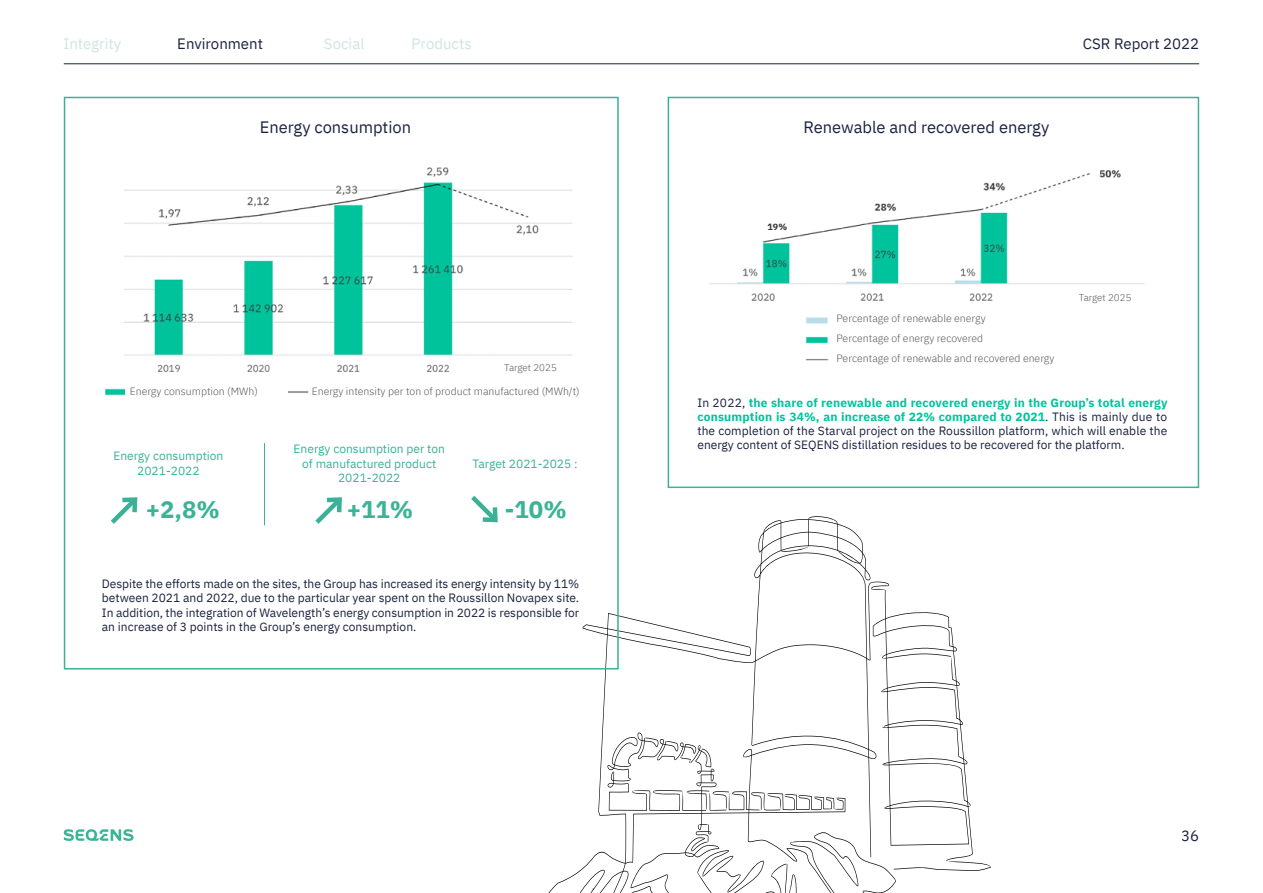
<style>
.page{position:relative;width:1263px;height:893px;background:#fff}
.page>*{position:absolute;margin:0;border:0;box-sizing:border-box;transform-origin:0 0}
.t1{font:700 24px "IBM Plex Sans";color:#3ab396}
.t2{font:16.5px "IBM Plex Sans";color:#1b2240}
.t3{font:15px "IBM Plex Sans";color:#1b2240}
.t4{font:15px "IBM Plex Sans";color:#cfe6e0}
.t5{font:15px "IBM Plex Sans";color:#1a2240}
.t6{font:12px/14.2px "IBM Plex Sans";color:#1b2240;text-align:justify}
.t7{font:12px/14.2px "IBM Plex Sans";color:#3ab396;text-align:center}
.t8{font:300 10.5px/20.1px "IBM Plex Sans";color:#575757}
.t9{font:300 9.75px "IBM Plex Sans";color:#575757}
.t10{font:700 9px "IBM Plex Sans";color:#343436}
.s1{font-weight:700;color:#00c39c}
</style>
<div class="page">
<hr style="left:64px;top:63px;width:1135px;height:1px;background:#1b2240">
<svg style="left:64px;top:829px;width:70px;height:12px"></svg>
<svg style="left:110px;top:497px;width:28px;height:27px"></svg>
<svg style="left:315px;top:497px;width:27px;height:27px"></svg>
<svg style="left:471px;top:495px;width:27px;height:28px"></svg>
<img style="left:105px;top:167px;width:468px;height:229px">
<div style="left:311px;top:384px;width:266px;height:15px;background:#fff"></div>
<div style="left:496px;top:359px;width:69px;height:15px;background:#fff"></div>
<div style="left:126px;top:384px;width:162px;height:15px;background:#fff"></div>
<svg style="left:546px;top:516px;width:425px;height:377px"></svg>
<svg style="left:692px;top:830px;width:299px;height:63px"></svg>
<svg style="left:767px;top:793px;width:77px;height:17px"></svg>
<img style="left:709px;top:170px;width:435px;height:191px">
<div style="left:668px;top:97px;width:531px;height:391px;border:2px solid #3bb296"></div>
<div style="left:64px;top:97px;width:555px;height:572px;border:2px solid #3bb296"></div>
<hr style="left:264px;top:443px;width:1px;height:82px;background:#3ab396">
<div style="left:751px;top:189px;width:53px;height:29px;background:#fff"></div>
<div style="left:828px;top:310px;width:266px;height:16px;background:#fff"></div>
<div style="left:828px;top:331px;width:266px;height:15px;background:#fff"></div>
<div style="left:828px;top:351px;width:266px;height:15px;background:#fff"></div>
<div style="left:1054px;top:289px;width:101px;height:16px;background:#fff"></div>
<p class="t4" style="left:63px;top:32px;width:59px">Integrity</p>
<p class="t3" style="left:177px;top:32px;width:87px">Environment</p>
<p class="t4" style="left:324px;top:32px;width:42px">Social</p>
<p class="t4" style="left:412px;top:32px;width:62px">Products</p>
<h2 class="t2" style="left:260px;top:115px;width:153px">Energy consumption</h2>
<p class="t9" style="left:504px;top:360px;width:54px">Target 2025</p>
<p class="t8" style="left:130px;top:381px;width:130px">Energy consumption (MWh)</p>
<p class="t8" style="left:312px;top:381px;width:269px">Energy intensity per ton of product manufactured (MWh/t)</p>
<p class="t7" style="left:113px;top:448px;width:112px">Energy consumption<br>2021-2022</p>
<p class="t7" style="left:294px;top:441px;width:153px">Energy consumption per ton of manufactured product<br>2021-2022</p>
<p class="t7" style="left:472px;top:455px;width:107px">Target 2021-2025 :</p>
<h1 class="t1" style="left:146px;top:491px;width:76px">+2,8%</h1>
<h1 class="t1" style="left:347px;top:491px;width:68px">+11%</h1>
<h1 class="t1" style="left:505px;top:491px;width:63px">-10%</h1>
<p class="t6" style="left:102px;top:576px;width:479px">Despite the efforts made on the sites, the Group has increased its energy intensity by 11% between 2021 and 2022, due to the particular year spent on the Roussillon Novapex site.<br>In addition, the integration of Wavelength’s energy consumption in 2022 is responsible for an increase of 3 points in the Group’s energy consumption.</p>
<h2 class="t2" style="left:803px;top:115px;width:247px">Renewable and recovered energy</h2>
<p class="t3" style="left:1083px;top:32px;width:118px">CSR Report 2022</p>
<p class="t10" style="left:767px;top:219px;width:21px">19%</p>
<p class="t8" style="left:836px;top:307px;width:219px">Percentage of renewable energy<br>Percentage of energy recovered<br>Percentage of renewable and recovered energy</p>
<p class="t9" style="left:1079px;top:290px;width:54px">Target 2025</p>
<p class="t6" style="left:697px;top:394px;width:471px">In 2022, <span class="s1">the share of renewable and recovered energy in the Group’s total energy consumption is 34%, an increase of 22% compared to 2021</span>. This is mainly due to the completion of the Starval project on the Roussillon platform, which will enable the energy content of SEQENS distillation residues to be recovered for the platform.</p>
<p class="t5" style="left:1181px;top:824px;width:19px">36</p>
</div>
